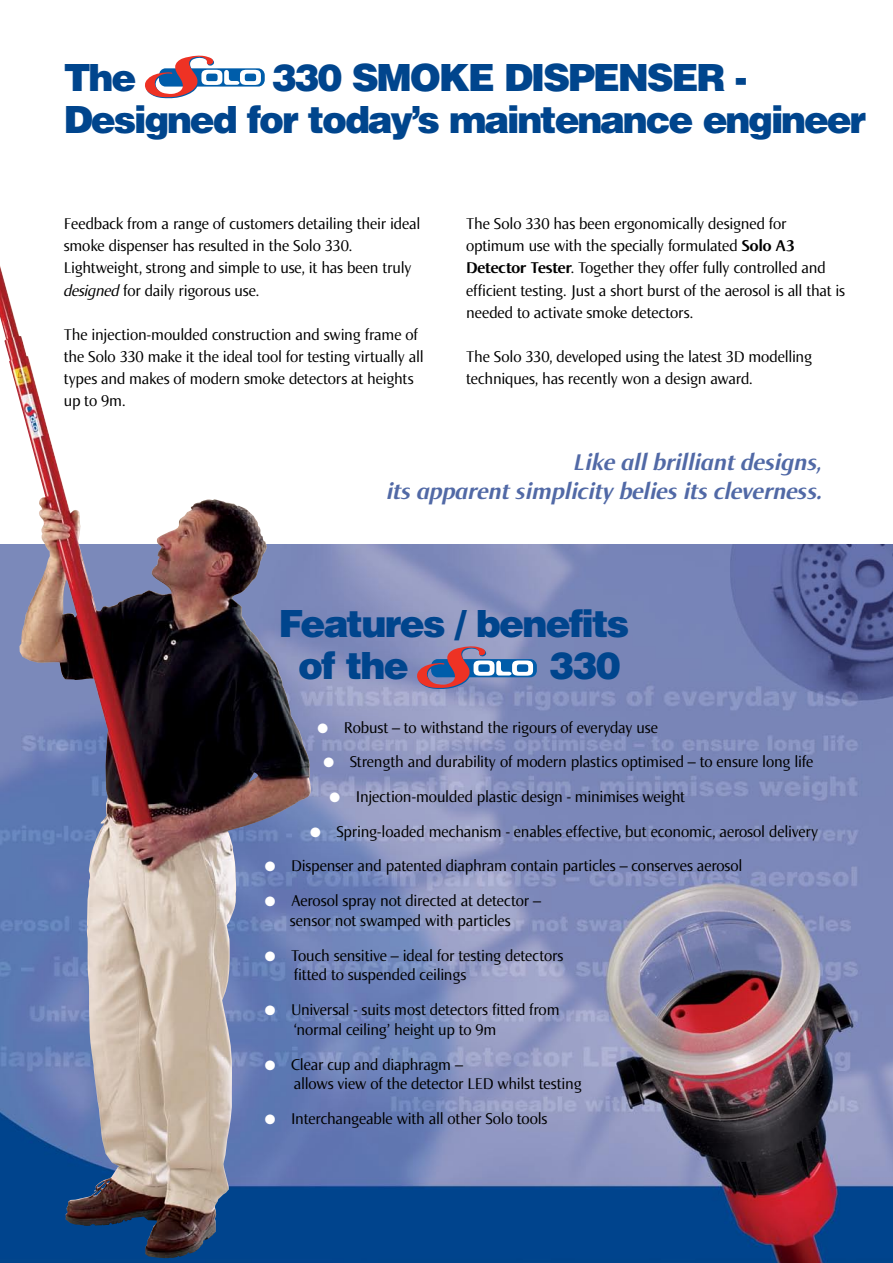
<style>
.page{position:relative;width:893px;height:1263px;background:#fff}
.page>*{position:absolute;margin:0;border:0;box-sizing:border-box;transform-origin:0 0}
.t1{font:900 37.5px/42px "Helvetica";letter-spacing:-.06em;color:#00458d}
.t2{font:italic 700 24px/28.5px "Norma";color:#5169a6;text-align:right}
.t3{font:16.5px/22px "Norma";letter-spacing:-.01em;color:#000}
.s1{font-style:italic}
.s2{font-weight:700}
.s3{color:#fff}
</style>
<div class="page">
<img style="left:0;top:544px;width:893px;height:719px">
<img style="left:0;top:266px;width:311px;height:992px">
<svg style="left:159px;top:68px;width:106px;height:19px"></svg>
<svg style="left:145px;top:55px;width:116px;height:44px"></svg>
<svg style="left:431px;top:659px;width:106px;height:18px"></svg>
<svg style="left:416px;top:646px;width:117px;height:43px;background:#8a81a6"></svg>
<h1 class="t1" style="left:64px;top:56px;width:74px">The</h1>
<h1 class="t1" style="left:272px;top:56px;width:135px">330 Smoke</h1>
<h1 class="t1" style="left:504px;top:56px;width:170px">Dispenser</h1>
<h1 class="t1" style="left:64px;top:56px;width:804px;text-indent:671px">-<br>Designed for today’s maintenance engineer</h1>
<p class="t3" style="left:64px;top:213px;width:358px">Feedback from a range of customers detailing their ideal smoke dispenser has resulted in the Solo 330.<br>Lightweight, strong and simple to use, it has been truly <span class="s1">designed</span> for daily rigorous use.</p>
<p class="t3" style="left:64px;top:323px;width:361px">The injection-moulded construction and swing frame of the Solo 330 make it the ideal tool for testing virtually all types and makes of modern smoke detectors at heights up to 9m.</p>
<p class="t3" style="left:466px;top:213px;width:381px">The Solo 330 has been ergonomically designed for optimum use with the specially formulated <span class="s2">Solo A3<br>Detector Tester</span>. Together they offer fully controlled and efficient testing. Just a short burst of the aerosol is all that is needed to activate smoke detectors.</p>
<p class="t3" style="left:466px;top:346px;width:348px">The Solo 330, developed using the latest 3D modelling techniques, has recently won a design award.</p>
<h2 class="t2" style="left:386px;top:448px;width:437px">Like all brilliant designs,<br>its apparent simplicity belies its cleverness.</h2>
<h1 class="t1" style="left:298px;top:602px;width:333px;text-indent:-20px">Features / benefits of the</h1>
<h1 class="t1" style="left:549px;top:644px;width:73px">330</h1>
<p class="t3" style="left:318px;top:716px;width:342px"><span class="s3">●</span> Robust – to withstand the rigours of everyday use</p>
<p class="t3" style="left:324px;top:751px;width:491px"><span class="s3">●</span> Strength and durability of modern plastics optimised – to ensure long life</p>
<p class="t3" style="left:330px;top:786px;width:357px"><span class="s3">●</span> Injection-moulded plastic design - minimises weight</p>
<p class="t3" style="left:310px;top:820px;width:510px"><span class="s3">●</span> Spring-loaded mechanism - enables effective, but economic, aerosol delivery</p>
<p class="t3" style="left:265px;top:855px;width:479px"><span class="s3">●</span> Dispenser and patented diaphram contain particles – conserves aerosol</p>
<p class="t3" style="left:265px;top:891px;width:278px;line-height:19.8px;text-align:center"><span class="s3">●</span> Aerosol spray not directed at detector – sensor not swamped with particles</p>
<p class="t3" style="left:294px;top:945px;width:271px;line-height:19.8px;text-indent:-29px"><span class="s3">●</span> Touch sensitive – ideal for testing detectors fitted to suspended ceilings</p>
<p class="t3" style="left:294px;top:1000px;width:267px;line-height:19.8px;text-indent:-29px"><span class="s3">●</span> Universal - suits most detectors fitted from ‘normal ceiling’ height up to 9m</p>
<p class="t3" style="left:294px;top:1054px;width:289px;line-height:19.8px;text-indent:-29px"><span class="s3">●</span> Clear cup and diaphragm –<br>allows view of the detector LED whilst testing</p>
<p class="t3" style="left:265px;top:1108px;width:284px"><span class="s3">●</span> Interchangeable with all other Solo tools</p>
</div>
